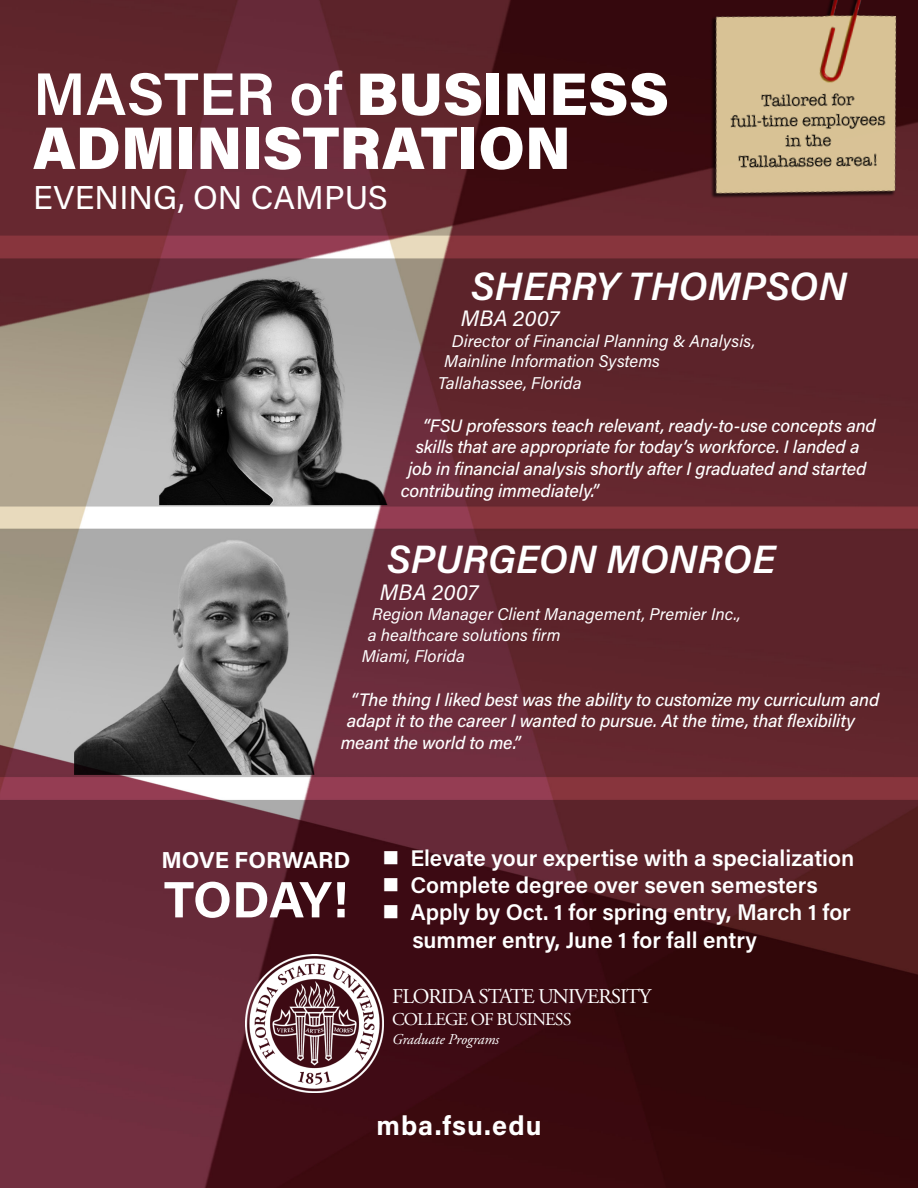
<style>
.page{position:relative;width:918px;height:1188px;background:#fff}
.page>*{position:absolute;margin:0;border:0;box-sizing:border-box;transform-origin:0 0}
.t1{font:900 60px/54px "Acumin Pro";color:#fff}
.t2{font:700 51.15px "Acumin Pro";letter-spacing:-.015em;color:#fff}
.t3{font:italic 600 39.45px "Acumin Pro";letter-spacing:.005em;color:#fff}
.t4{font:33px "Acumin Pro";color:#fff}
.t5{font:700 27px "Acumin Pro";letter-spacing:.04em;color:#fff}
.t6{font:700 23.1px "Acumin Pro";color:#fff}
.t7{font:600 22.65px/27.2px "Acumin Pro";color:#fff}
.t8{font:italic 22.2px "Acumin Pro";letter-spacing:.005em;color:#fff}
.t9{font:21px "Adobe Garamond Pro";letter-spacing:-.05em;color:#fff}
.t10{font:italic 500 18px "Acumin Pro";letter-spacing:-.01em;color:#fff}
.t11{font:18px "Adobe Garamond Pro";letter-spacing:-.05em;color:#fff}
.t12{font:italic 16.95px/20.4px "Acumin Pro";color:#fff}
.t13{font:italic 15px "Adobe Garamond Pro";color:#fff}
.s1{font-weight:600}
</style>
<div class="page">
<img style="left:0;top:0;width:918px;height:1188px">
<img style="left:245px;top:954px;width:138px;height:138px">
<img style="left:679px;top:0;width:239px;height:238px">
<p class="t1" style="left:33px;top:64px;width:638px"><span class="s1">MASTER of</span> BUSINESS<br>ADMINISTRATION</p>
<p class="t4" style="left:33px;top:174px;width:356px">EVENING, ON CAMPUS</p>
<p class="t3" style="left:471px;top:258px;width:378px">SHERRY THOMPSON</p>
<p class="t8" style="left:461px;top:303px;width:100px">MBA 2007</p>
<p class="t12" style="left:452px;top:330px;width:305px">Director of Financial Planning &amp; Analysis,</p>
<p class="t12" style="left:444px;top:350px;width:217px">Mainline Information Systems</p>
<p class="t12" style="left:438px;top:372px;width:145px">Tallahassee, Florida</p>
<p class="t10" style="left:423px;top:413px;width:454px">“FSU professors teach relevant, ready-to-use concepts and</p>
<p class="t10" style="left:416px;top:435px;width:445px">skills that are appropriate for today’s workforce. I landed a</p>
<p class="t10" style="left:408px;top:456px;width:460px">job in financial analysis shortly after I graduated and started</p>
<p class="t10" style="left:401px;top:478px;width:200px">contributing immediately.”</p>
<p class="t3" style="left:387px;top:532px;width:390px">SPURGEON MONROE</p>
<p class="t8" style="left:380px;top:577px;width:100px">MBA 2007</p>
<p class="t12" style="left:368px;top:604px;width:374px">Region Manager Client Management, Premier Inc., a healthcare solutions firm</p>
<p class="t12" style="left:362px;top:646px;width:105px">Miami, Florida</p>
<p class="t10" style="left:351px;top:687px;width:530px">“The thing I liked best was the ability to customize my curriculum and</p>
<p class="t10" style="left:347px;top:708px;width:510px">adapt it to the career I wanted to pursue. At the time, that flexibility</p>
<p class="t10" style="left:341px;top:730px;width:182px">meant the world to me.”</p>
<p class="t6" style="left:161px;top:844px;width:191px">MOVE FORWARD</p>
<p class="t2" style="left:164px;top:864px;width:186px">TODAY!</p>
<p class="t7" style="left:382px;top:844px;width:473px">■ Elevate your expertise with a specialization</p>
<p class="t7" style="left:382px;top:871px;width:437px">■ Complete degree over seven semesters</p>
<p class="t7" style="left:412px;top:898px;width:440px;text-indent:-30px">■ Apply by Oct. 1 for spring entry, March 1 for summer entry, June 1 for fall entry</p>
<p class="t9" style="left:392px;top:984px;width:261px">FLORIDA STATE UNIVERSITY</p>
<p class="t11" style="left:392px;top:1008px;width:181px">COLLEGE OF BUSINESS</p>
<p class="t13" style="left:392px;top:1031px;width:108px">Graduate Programs</p>
<p class="t5" style="left:376px;top:1107px;width:167px">mba.fsu.edu</p>
</div>
